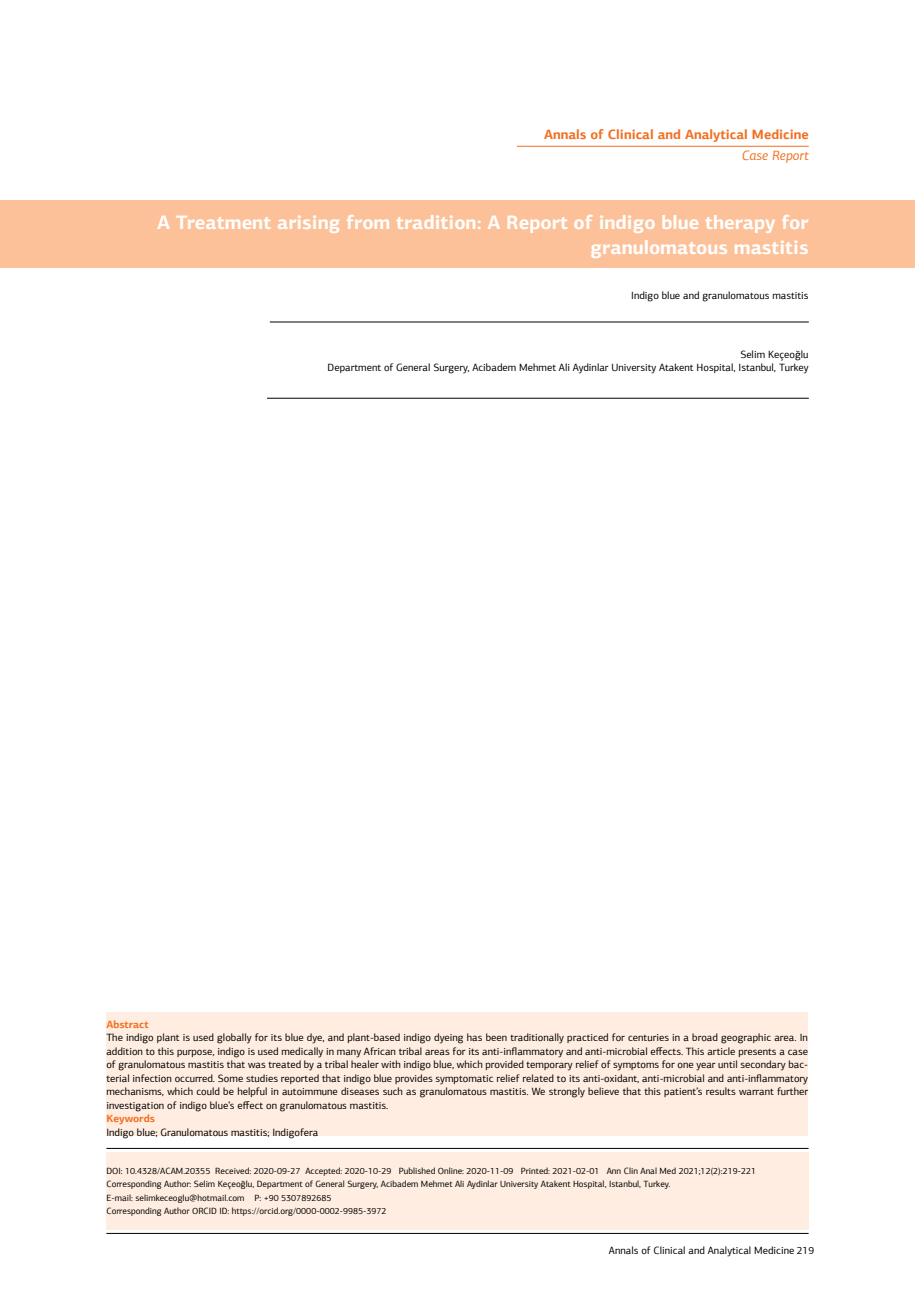
<style>
.page{position:relative;width:915px;height:1306px;background:#fff}
.page>*{position:absolute;margin:0;border:0;box-sizing:border-box;transform-origin:0 0}
.t1{font:700 19.5px/25.5px "PF Agora Sans Pro";color:#fff;text-align:right}
.t2{font:700 13.5px "PF Agora Sans Pro";color:#f36f21}
.t3{font:italic 13.5px "PF Agora Sans Pro";color:#f36f21}
.t4{font:10.5px/13.5px "PF Agora Sans Pro";color:#000;text-align:right}
.t5{font:700 10.5px "PF Agora Sans Pro";color:#f36f21}
.t6{font:9px/13.5px "PF Agora Sans Pro";color:#000}
</style>
<div class="page">
<hr style="left:106px;top:1233px;width:702px;height:1px;background:#000">
<div style="left:0;top:200px;width:914px;height:68px;background:#fcc198"></div>
<hr style="left:106px;top:1148px;width:702px;height:1px;background:#000">
<hr style="left:270px;top:322px;width:538px;height:1px;background:#000">
<hr style="left:267px;top:398px;width:541px;height:1px;background:#000">
<hr style="left:516px;top:146px;width:292px;height:1px;background:#f36f21">
<div style="left:106px;top:1151px;width:702px;height:78px;background:#feede0"></div>
<div style="left:106px;top:1012px;width:701px;height:123px;background:#feede0"></div>
<p class="t2" style="left:544px;top:126px;width:266px">Annals of Clinical and Analytical Medicine</p>
<p class="t3" style="left:741px;top:147px;width:68px">Case Report</p>
<h1 class="t1" style="left:157px;top:209px;width:652px">A Treatment arising from tradition: A Report of indigo blue therapy for granulomatous mastitis</h1>
<p class="t4" style="left:631px;top:288px;width:179px">Indigo blue and granulomatous mastitis</p>
<p class="t4" style="left:327px;top:347px;width:482px">Selim Keçeoğlu<br>Department of General Surgery, Acibadem Mehmet Ali Aydinlar University Atakent Hospital, Istanbul, Turkey</p>
<p class="t5" style="left:106px;top:1017px;width:44px">Abstract</p>
<p class="t4" style="left:106px;top:1030px;width:703px;text-align:justify">The indigo plant is used globally for its blue dye, and plant-based indigo dyeing has been traditionally practiced for centuries in a broad geographic area. In addition to this purpose, indigo is used medically in many African tribal areas for its anti-inflammatory and anti-microbial effects. This article presents a case of granulomatous mastitis that was treated by a tribal healer with indigo blue, which provided temporary relief of symptoms for one year until secondary bac&shy;terial infection occurred. Some studies reported that indigo blue provides symptomatic relief related to its anti-oxidant, anti-microbial and anti-inflammatory mechanisms, which could be helpful in autoimmune diseases such as granulomatous mastitis. We strongly believe that this patient’s results warrant further investigation of indigo blue’s effect on granulomatous mastitis.</p>
<p class="t5" style="left:106px;top:1112px;width:50px">Keywords</p>
<p class="t4" style="left:106px;top:1125px;width:213px">Indigo blue; Granulomatous mastitis; Indigofera</p>
<p class="t6" style="left:106px;top:1164px;width:651px">DOI: 10.4328/ACAM.20355 Received: 2020-09-27 Accepted: 2020-10-29 Published Online: 2020-11-09 Printed: 2021-02-01 Ann Clin Anal Med 2021;12(2):219-221<br>Corresponding Author: Selim Keçeoğlu, Department of General Surgery, Acibadem Mehmet Ali Aydinlar University Atakent Hospital, Istanbul, Turkey.<br>E-mail: selimkeceoglu@hotmail.com P: +90 5307892685<br>Corresponding Author ORCID ID: https://orcid.org/0000-0002-9985-3972</p>
<p class="t4" style="left:608px;top:1243px;width:207px">Annals of Clinical and Analytical Medicine 219</p>
</div>
